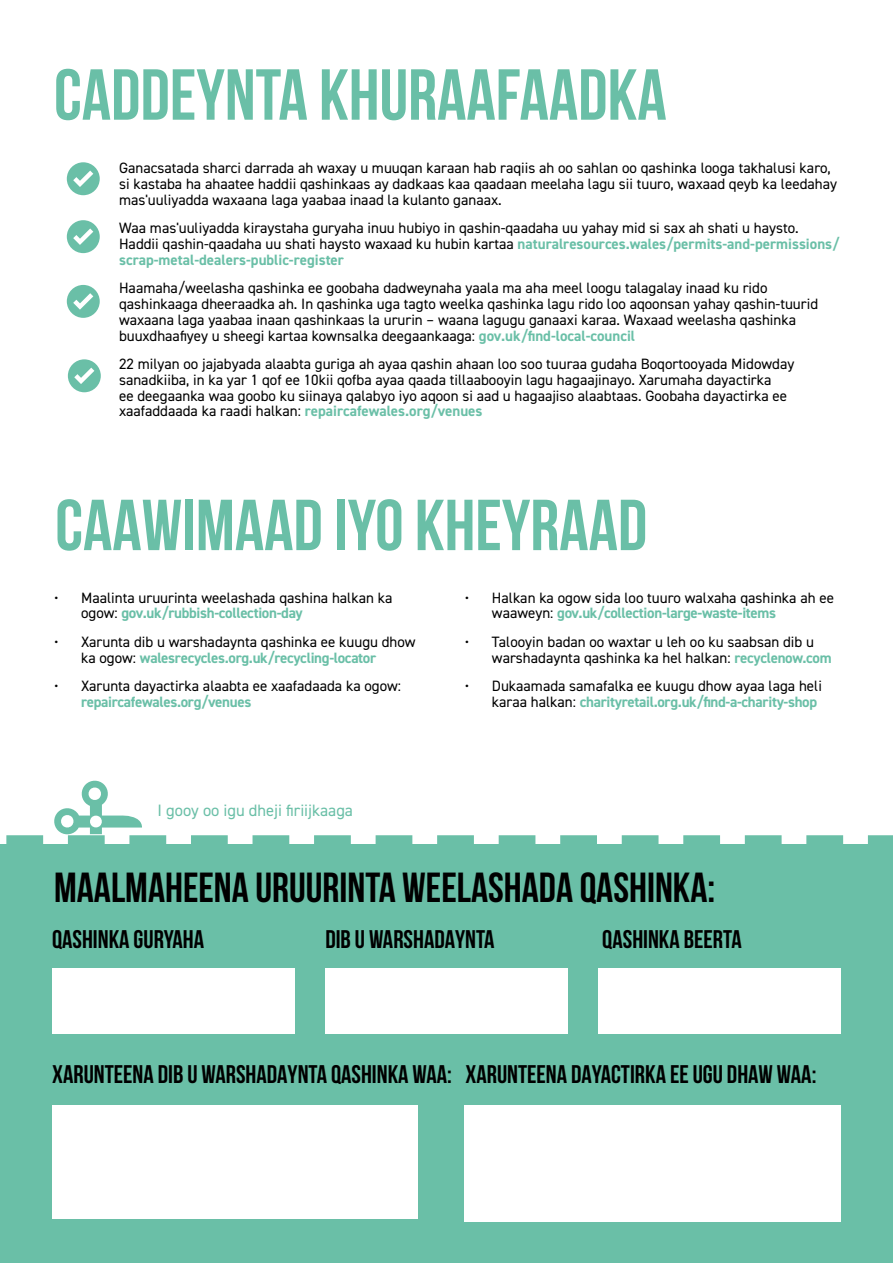
<style>
.page{position:relative;width:893px;height:1263px;background:#fff}
.page>*{position:absolute;margin:0;border:0;box-sizing:border-box;transform-origin:0 0}
.t1{font:700 72px "Bebas Neue";color:#6abfa7}
.t2{font:700 42px "Bebas Neue";color:#000}
.t3{font:700 25.5px "Bebas Neue";color:#000}
.t4{font:16.5px "DIN2014";color:#6abfa7}
.t5{font:15px/15.8px "DIN2014";color:#000}
.t6{font:700 15px "DIN2014";letter-spacing:-.02em;color:#6abfa7}
.s1{font-weight:700;color:#6abfa7}
</style>
<div class="page">
<div style="left:0;top:844px;width:893px;height:419px;background:#6abfa7"></div>
<div style="left:52px;top:968px;width:242px;height:66px;background:#fff"></div>
<div style="left:325px;top:968px;width:242px;height:66px;background:#fff"></div>
<div style="left:599px;top:968px;width:242px;height:66px;background:#fff"></div>
<div style="left:465px;top:1105px;width:376px;height:117px;background:#fff"></div>
<div style="left:52px;top:1105px;width:365px;height:114px;background:#fff"></div>
<svg style="left:6px;top:780px;width:887px;height:64px"></svg>
<svg style="left:67px;top:162px;width:33px;height:33px"></svg>
<svg style="left:67px;top:220px;width:33px;height:33px"></svg>
<svg style="left:67px;top:285px;width:33px;height:33px"></svg>
<svg style="left:68px;top:359px;width:33px;height:33px"></svg>
<h1 class="t1" style="left:54px;top:55px;width:614px">CADDEYNTA KHURAAFAADKA</h1>
<p class="t5" style="left:119px;top:160px;width:719px">Ganacsatada sharci darrada ah waxay u muuqan karaan hab raqiis ah oo sahlan oo qashinka looga takhalusi karo, si kastaba ha ahaatee haddii qashinkaas ay dadkaas kaa qaadaan meelaha lagu sii tuuro, waxaad qeyb ka leedahay mas'uuliyadda waxaana laga yaabaa inaad la kulanto ganaax.</p>
<p class="t5" style="left:119px;top:220px;width:722px">Waa mas'uuliyadda kiraystaha guryaha inuu hubiyo in qashin-qaadaha uu yahay mid si sax ah shati u haysto.<br>Haddii qashin-qaadaha uu shati haysto waxaad ku hubin kartaa <span class="s1">naturalresources.wales/permits-and-permissions/ scrap-metal-dealers-public-register</span></p>
<p class="t5" style="left:119px;top:280px;width:701px">Haamaha/weelasha qashinka ee goobaha dadweynaha yaala ma aha meel loogu talagalay inaad ku rido qashinkaaga dheeraadka ah. In qashinka uga tagto weelka qashinka lagu rido loo aqoonsan yahay qashin-tuurid waxaana laga yaabaa inaan qashinkaas la ururin – waana lagugu ganaaxi karaa. Waxaad weelasha qashinka buuxdhaafiyey u sheegi kartaa kownsalka deegaankaaga: <span class="s1">gov.uk/find-local-council</span></p>
<p class="t5" style="left:119px;top:356px;width:677px">22 milyan oo jajabyada alaabta guriga ah ayaa qashin ahaan loo soo tuuraa gudaha Boqortooyada Midowday sanadkiiba, in ka yar 1 qof ee 10kii qofba ayaa qaada tillaabooyin lagu hagaajinayo. Xarumaha dayactirka<br>ee deegaanka waa goobo ku siinaya qalabyo iyo aqoon si aad u hagaajiso alaabtaas. Goobaha dayactirka ee xaafaddaada ka raadi halkan: <span class="s1">repaircafewales.org/venues</span></p>
<h1 class="t1" style="left:55px;top:486px;width:593px">CAAWIMAAD IYO KHEYRAAD</h1>
<p class="t5" style="left:81px;top:589px;width:313px;text-indent:-27px">• Maalinta uruurinta weelashada qashina halkan ka ogow: <span class="s1">gov.uk/rubbish-collection-day</span></p>
<p class="t5" style="left:81px;top:633px;width:336px;text-indent:-27px">• Xarunta dib u warshadaynta qashinka ee kuugu dhow ka ogow: <span class="s1">walesrecycles.org.uk/recycling-locator</span></p>
<p class="t5" style="left:54px;top:678px;width:349px">• Xarunta dayactirka alaabta ee xaafadaada ka ogow:</p>
<p class="t6" style="left:81px;top:692px;width:172px">repaircafewales.org/venues</p>
<p class="t4" style="left:158px;top:800px;width:197px">I gooy oo igu dheji firiijkaaga</p>
<p class="t5" style="left:492px;top:589px;width:344px;text-indent:-27px">• Halkan ka ogow sida loo tuuro walxaha qashinka ah ee waaweyn: <span class="s1">gov.uk/collection-large-waste-items</span></p>
<p class="t5" style="left:492px;top:633px;width:341px;text-indent:-27px">• Talooyin badan oo waxtar u leh oo ku saabsan dib u warshadaynta qashinka ka hel halkan: <span class="s1">recyclenow.com</span></p>
<p class="t5" style="left:492px;top:678px;width:331px;text-indent:-27px">• Dukaamada samafalka ee kuugu dhow ayaa laga heli karaa halkan: <span class="s1">charityretail.org.uk/find-a-charity-shop</span></p>
<h2 class="t2" style="left:54px;top:864px;width:663px">MAALMAHEENA URUURINTA WEELASHADA QASHINKA:</h2>
<h3 class="t3" style="left:52px;top:925px;width:154px">QASHINKA GURYAHA</h3>
<h3 class="t3" style="left:325px;top:925px;width:171px">DIB U WARSHADAYNTA</h3>
<h3 class="t3" style="left:602px;top:925px;width:141px">QASHINKA BEERTA</h3>
<h3 class="t3" style="left:52px;top:1060px;width:401px">XARUNTEENA DIB U WARSHADAYNTA QASHINKA WAA:</h3>
<h3 class="t3" style="left:465px;top:1060px;width:352px">XARUNTEENA DAYACTIRKA EE UGU DHAW WAA:</h3>
</div>
